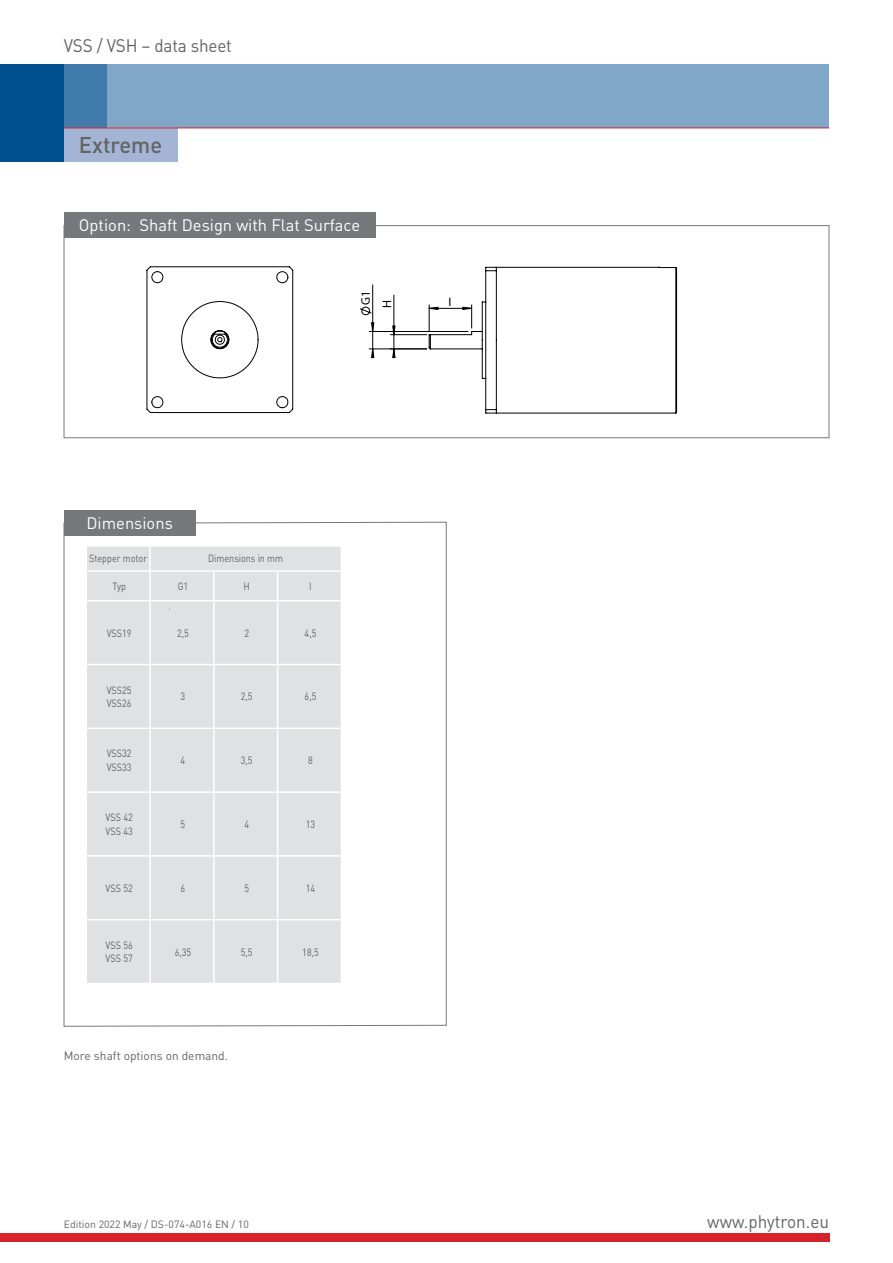
<style>
.page{position:relative;width:893px;height:1263px;background:#fff}
.page>*{position:absolute;margin:0;border:0;box-sizing:border-box;transform-origin:0 0}
.t1{font:500 22.5px "DIN Pro";color:#636366}
.t2{font:18px "DIN Pro";letter-spacing:-.01em;color:#636366;scale:.95 1}
.t3{font:16.5px "DIN Pro";color:#fff}
.t4{font:12.45px "Arial";color:#000}
.t5{font:12.3px "Arial";color:#000}
.t6{font:12px "DIN Pro";color:#636366}
.t7{font:10.5px/13.5px "DIN Pro";color:#636366;scale:.86 1}
.t8{font:10.5px "DIN Pro";color:#636366}
</style>
<div class="page">
<div style="left:0;top:1233px;width:829px;height:9px;background:#d62229"></div>
<div style="left:64px;top:64px;width:765px;height:64px;background:#80a7c7"></div>
<div style="left:64px;top:128px;width:113px;height:34px;background:#a3b4d4"></div>
<div style="left:0;top:64px;width:64px;height:98px;background:#004f8f"></div>
<div style="left:64px;top:64px;width:42px;height:64px;background:#407bab"></div>
<hr style="left:64px;top:128px;width:765px;height:1px;background:#d62229">
<svg style="left:64px;top:522px;width:383px;height:505px"></svg>
<div style="left:64px;top:510px;width:132px;height:26px;background:#76787b"></div>
<svg style="left:146px;top:266px;width:148px;height:147px"></svg>
<svg style="left:360px;top:306px;width:12px;height:9px"></svg>
<hr style="left:390px;top:334px;width:37px;height:1px;background:#000">
<hr style="left:394px;top:295px;width:1px;height:40px;background:#000">
<hr style="left:369px;top:331px;width:99px;height:1px;background:#000">
<hr style="left:369px;top:349px;width:58px;height:1px;background:#000">
<hr style="left:372px;top:285px;width:1px;height:46px;background:#000">
<svg style="left:392px;top:325px;width:4px;height:33px"></svg>
<svg style="left:371px;top:322px;width:4px;height:36px"></svg>
<svg style="left:428px;top:267px;width:249px;height:147px"></svg>
<div style="left:64px;top:213px;width:311px;height:25px;background:#76787b"></div>
<h2 class="t2" style="left:64px;top:31px;width:178px">VSS / VSH – data sheet</h2>
<h1 class="t1" style="left:79px;top:127px;width:85px">Extreme</h1>
<h3 class="t3" style="left:79px;top:212px;width:283px">Option: Shaft Design with Flat Surface</h3>
<p class="t4" style="left:358px;top:305px;width:16px;rotate:-90deg">G1</p>
<p class="t5" style="left:448px;top:294px;width:4px">I</p>
<p class="t4" style="left:379px;top:308px;width:9px;rotate:-90deg">H</p>
<h3 class="t3" style="left:87px;top:510px;width:88px">Dimensions</h3>
<p class="t7" style="left:89px;top:551px;width:69px">Stepper motor</p>
<p class="t7" style="left:208px;top:551px;width:89px">Dimensions in mm</p>
<p class="t7" style="left:112px;top:578px;width:17px">Typ</p>
<p class="t7" style="left:178px;top:578px;width:14px">G1</p>
<p class="t7" style="left:244px;top:578px;width:9px">H</p>
<p class="t7" style="left:309px;top:578px;width:4px">I</p>
<p class="t7" style="left:107px;top:625px;width:30px">VSS19</p>
<p class="t7" style="left:177px;top:625px;width:15px">2,5</p>
<p class="t7" style="left:244px;top:625px;width:7px">2</p>
<p class="t7" style="left:305px;top:625px;width:15px">4,5</p>
<p class="t7" style="left:107px;top:682px;width:30px">VSS25<br>VSS26</p>
<p class="t7" style="left:181px;top:689px;width:7px">3</p>
<p class="t7" style="left:241px;top:689px;width:15px">2,5</p>
<p class="t7" style="left:305px;top:689px;width:15px">6,5</p>
<p class="t7" style="left:107px;top:746px;width:30px">VSS32<br>VSS33</p>
<p class="t7" style="left:181px;top:753px;width:7px">4</p>
<p class="t7" style="left:241px;top:753px;width:15px">3,5</p>
<p class="t7" style="left:308px;top:753px;width:7px">8</p>
<p class="t7" style="left:106px;top:810px;width:33px">VSS 42<br>VSS 43</p>
<p class="t7" style="left:181px;top:816px;width:7px">5</p>
<p class="t7" style="left:244px;top:816px;width:7px">4</p>
<p class="t7" style="left:306px;top:816px;width:12px">13</p>
<p class="t7" style="left:106px;top:880px;width:33px">VSS 52</p>
<p class="t7" style="left:181px;top:880px;width:7px">6</p>
<p class="t7" style="left:244px;top:880px;width:7px">5</p>
<p class="t7" style="left:306px;top:880px;width:12px">14</p>
<p class="t7" style="left:106px;top:937px;width:33px">VSS 56<br>VSS 57</p>
<p class="t7" style="left:175px;top:944px;width:21px">6,35</p>
<p class="t7" style="left:241px;top:944px;width:15px">5,5</p>
<p class="t7" style="left:302px;top:944px;width:21px">18,5</p>
<p class="t6" style="left:64px;top:1046px;width:166px">More shaft options on demand.</p>
<p class="t8" style="left:64px;top:1216px;width:187px">Edition 2022 May / DS-074-A016 EN / 10</p>
<h2 class="t2" style="left:707px;top:1207px;width:130px">www.phytron.eu</h2>
</div>
